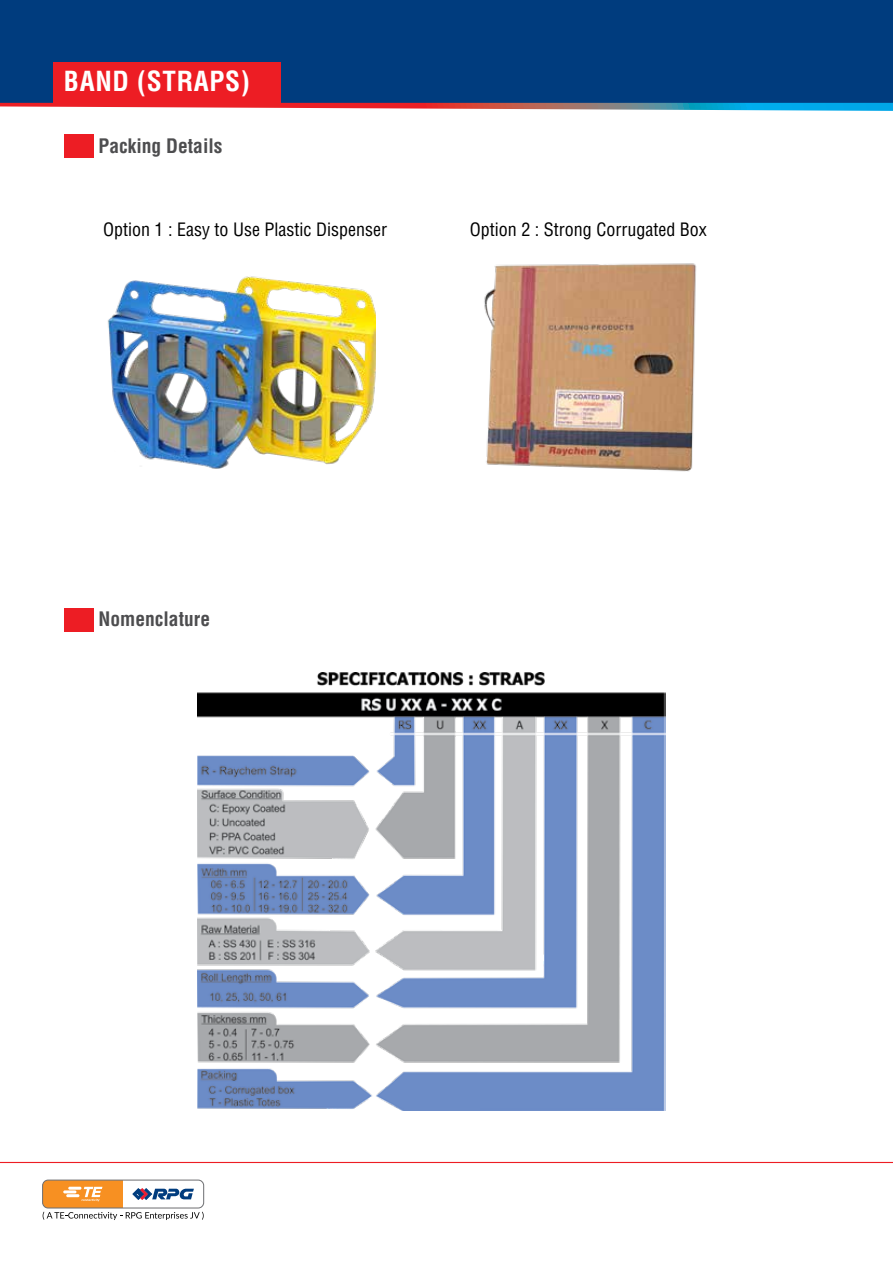
<style>
.page{position:relative;width:893px;height:1263px;background:#fff}
.page>*{position:absolute;margin:0;border:0;box-sizing:border-box;transform-origin:0 0}
.t1{font:700 condensed 27px "Helvetica LT Std";letter-spacing:.025em;color:#fff}
.t2{font:700 condensed 19.5px "Helvetica LT Std";color:#4d4d4f}
.t3{font:condensed 18px "Helvetica LT Std";color:#000}
</style>
<div class="page">
<svg style="left:0;top:103px;width:893px;height:8px"></svg>
<div style="left:0;top:0;width:893px;height:103px;background:#003c7e"></div>
<svg style="left:43px;top:1212px;width:161px;height:8px"></svg>
<div style="left:43px;top:1180px;width:80px;height:28px;background:#f79022"></div>
<div style="left:42px;top:1180px;width:162px;height:28px;border:1px solid #6d6e71;border-radius:6px"></div>
<svg style="left:63px;top:1187px;width:39px;height:14px"></svg>
<svg style="left:133px;top:1188px;width:61px;height:12px"></svg>
<hr style="left:0;top:1162px;width:893px;height:1px;background:#ed1d24">
<div style="left:53px;top:62px;width:228px;height:41px;background:#ed1d24"></div>
<img style="left:198px;top:672px;width:467px;height:439px">
<img style="left:484px;top:263px;width:212px;height:209px">
<img style="left:107px;top:276px;width:269px;height:193px">
<div style="left:64px;top:134px;width:30px;height:24px;background:#ed1d24"></div>
<div style="left:64px;top:608px;width:30px;height:23px;background:#ed1d24"></div>
<h1 class="t1" style="left:64px;top:64px;width:187px">BAND (STRAPS)</h1>
<p class="t2" style="left:98px;top:134px;width:126px">Packing Details</p>
<p class="t3" style="left:103px;top:218px;width:285px">Option 1 : Easy to Use Plastic Dispenser</p>
<p class="t3" style="left:470px;top:218px;width:238px">Option 2 : Strong Corrugated Box</p>
<p class="t2" style="left:98px;top:607px;width:113px">Nomenclature</p>
</div>
